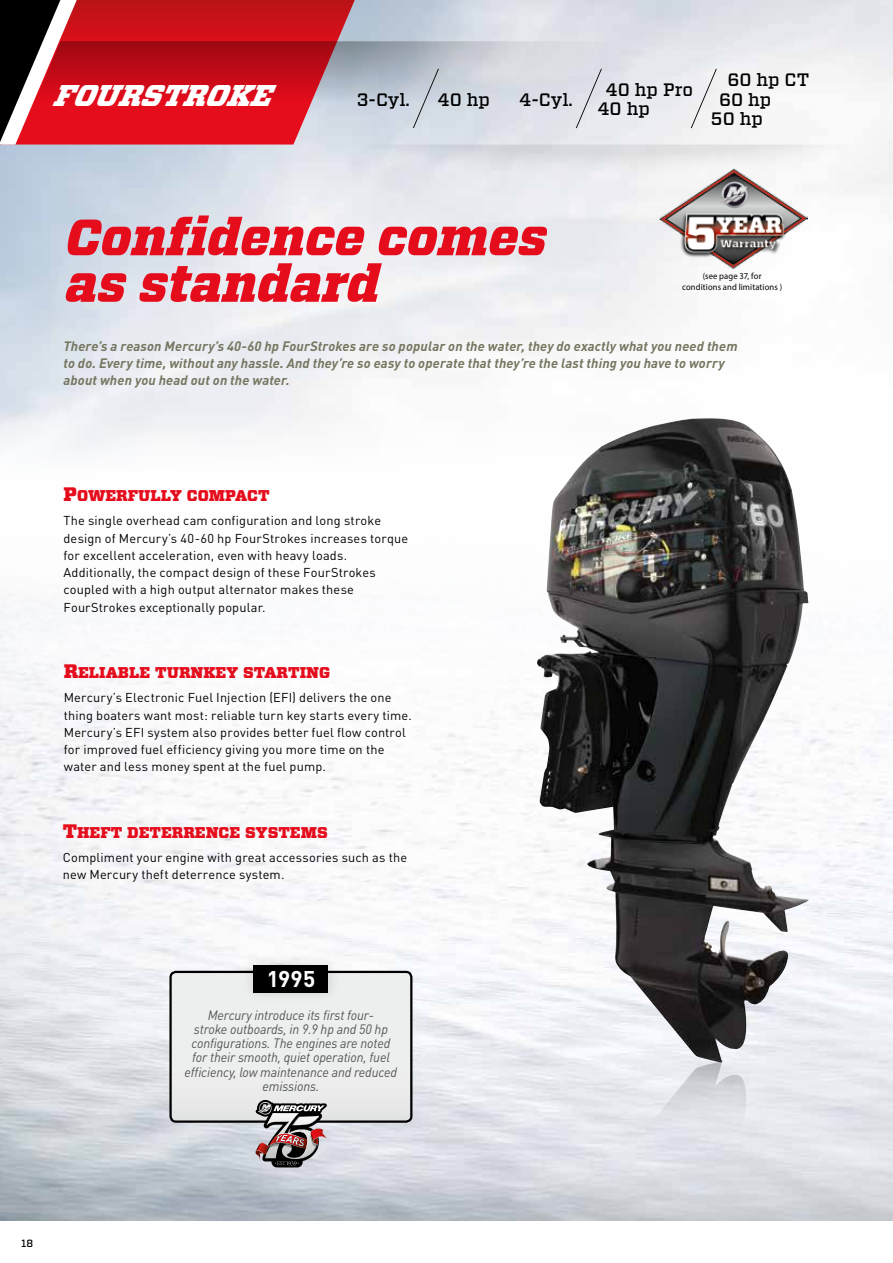
<style>
.page{position:relative;width:893px;height:1263px;background:#fff}
.page>*{position:absolute;margin:0;border:0;box-sizing:border-box;transform-origin:0 0}
.t1{font:italic 900 51px/46.5px "Vitesse";color:#e50c1c}
.t2{font:italic 900 30px "Vitesse";color:#fff}
.t3{font:700 22.5px "DINOT";color:#fff}
.t4{font:500 18px/19.4px "Vitesse";color:#000}
.t5{font:15.6px "Vitesse Black SC800";color:#e50c1c}
.t6{font:italic 700 13.5px/16.8px "DINOT";letter-spacing:.01em;color:#757560}
.t7{font:italic 13.5px/14.2px "DINOT";letter-spacing:-.01em;color:#535454;text-align:center;scale:.95 1}
.t8{font:12.75px/17.2px "DINOT";letter-spacing:.02em;color:#000}
.t9{font:500 10.5px "Vitesse";color:#000}
.t10{font:9px/10.8px "Myriad Pro";letter-spacing:.02em;color:#000;text-align:center;scale:.95 1}
.s1{font-size:19.5px}
</style>
<div class="page">
<img style="left:0;top:0;width:893px;height:540px">
<img style="left:0;top:540px;width:893px;height:616px">
<svg style="left:171px;top:972px;width:240px;height:184px;background:#d6d6d7"></svg>
<div style="left:241px;top:953px;width:100px;height:52px;background:#000;opacity:.12"></div>
<div style="left:254px;top:965px;width:74px;height:27px;background:#000"></div>
<img style="left:537px;top:418px;width:186px;height:645px">
<div style="left:624px;top:1035px;width:164px;height:116px;background:#fff;opacity:.75"></div>
<img style="left:650px;top:1061px;width:113px;height:63px">
<svg style="left:0;top:1156px;width:893px;height:64px;background:#c4cad0"></svg>
<svg style="left:84px;top:0;width:278px;height:41px;background:#c81b22"></svg>
<svg style="left:0;top:0;width:84px;height:145px"></svg>
<svg style="left:360px;top:145px;width:492px;height:36px"></svg>
<svg style="left:7px;top:41px;width:671px;height:125px;background:#ce8b95"></svg>
<svg style="left:412px;top:68px;width:28px;height:61px;background:#c3cbd5"></svg>
<img style="left:659px;top:168px;width:149px;height:104px">
<svg style="left:690px;top:68px;width:28px;height:61px"></svg>
<svg style="left:575px;top:68px;width:28px;height:61px;background:#d8dbe2"></svg>
<h2 class="t2" style="left:52px;top:76px;width:237px">FOURSTROKE</h2>
<h3 class="t4" style="left:357px;top:90px;width:55px">3-Cyl.</h3>
<h3 class="t4" style="left:438px;top:90px;width:54px">40 hp</h3>
<h3 class="t4" style="left:519px;top:90px;width:55px">4-Cyl.</h3>
<h3 class="t4" style="left:597px;top:80px;width:97px;text-indent:8px">40 hp Pro<br>40 hp</h3>
<h3 class="t4" style="left:727px;top:70px;width:83px">60 hp CT</h3>
<h3 class="t4" style="left:719px;top:90px;width:54px">60 hp</h3>
<h3 class="t4" style="left:711px;top:109px;width:53px">50 hp</h3>
<h1 class="t1" style="left:66px;top:215px;width:483px">Confidence comes as standard</h1>
<p class="t10" style="left:682px;top:270px;width:107px">(see page 37, for conditions and limitations )</p>
<p class="t6" style="left:64px;top:337px;width:676px">There’s a reason Mercury’s 40-60 hp FourStrokes are so popular on the water, they do exactly what you need them to do. Every time, without any hassle. And they’re so easy to operate that they’re the last thing you have to worry about when you head out on the water.</p>
<p class="t5" style="left:64px;top:485px;width:207px"><span class="s1">P</span>OWERFULLY COMPACT</p>
<p class="t8" style="left:64px;top:512px;width:346px">The single overhead cam configuration and long stroke design of M ercury’s 40-60 hp FourStrokes increases torque for excellent acceleration, even with heavy loads.<br>Additionally, the compact design of these FourStrokes coupled with a high output alternator makes these FourStrokes exceptionally popular.</p>
<p class="t5" style="left:64px;top:662px;width:268px"><span class="s1">R</span>ELIABLE TURNKEY STARTING</p>
<p class="t8" style="left:64px;top:689px;width:350px">Mercury’s Electronic Fuel I njection (EFI) delivers the one thing boaters want most: reliable turn key starts every time.<br>M ercury’s E FI system also provides better fuel flow control for improved fuel efficiency giving you more time on the water and less money spent at the fuel pump.</p>
<p class="t5" style="left:63px;top:822px;width:265px"><span class="s1">T</span>HEFT DETERRENCE SYSTEMS</p>
<p class="t8" style="left:63px;top:848px;width:346px">Compliment your engine with great accessories such as the new M ercury theft deterrence system.</p>
<h3 class="t3" style="left:267px;top:964px;width:50px">1995</h3>
<p class="t7" style="left:185px;top:1007px;width:225px">Mercury introduce its first four-<br>stroke outboards, in 9.9 hp and 50 hp configurations. The engines are noted for their smooth, quiet operation, fuel efficiency, low maintenance and reduced emissions.</p>
<p class="t9" style="left:21px;top:1236px;width:13px">18</p>
</div>
